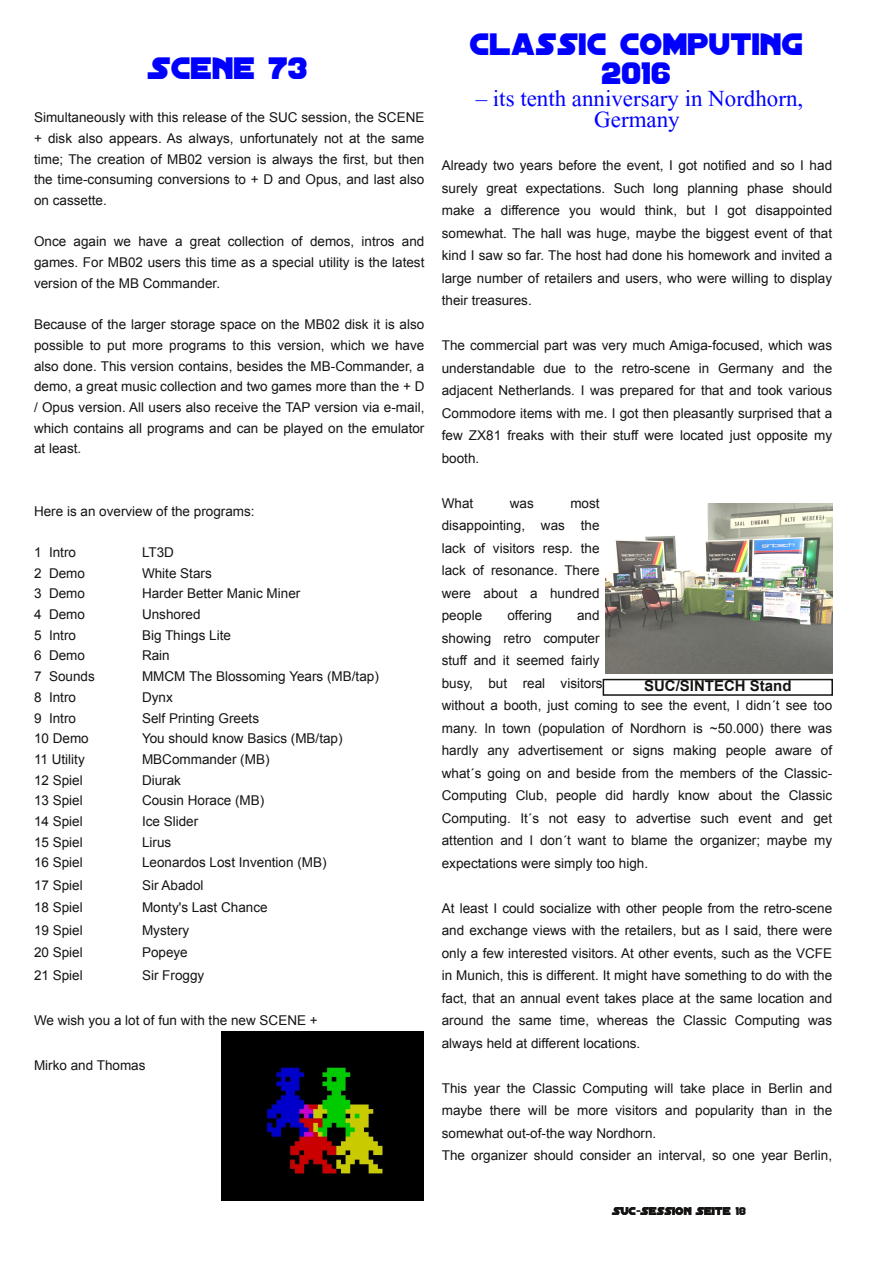
<style>
.page{position:relative;width:893px;height:1263px;background:#fff}
.page>*{position:absolute;margin:0;border:0;box-sizing:border-box;transform-origin:0 0}
.t1{font:33px/28px "Distant Galaxy";color:#00f;text-align:center}
.t2{font:28.5px/20.7px "Aparajita";color:#00f;text-align:center}
.t3{font:700 15px "Arial";color:#161413}
.t4{font:13.5px/22.5px "Arial";color:#161413;text-align:justify}
.t5{font:12px "Distant Galaxy";color:#161413}
</style>
<div class="page">
<img style="left:222px;top:1032px;width:201px;height:168px">
<img style="left:606px;top:504px;width:227px;height:169px">
<div style="left:603px;top:679px;width:230px;height:17px;border:2px solid #161413"></div>
<h1 class="t1" style="left:150px;top:55px;width:160px">SCENE 73</h1>
<p class="t4" style="left:34px;top:107px;width:392px;line-height:20.7px">Simultaneously with this release of the SUC session, the SCENE + disk also appears. As always, unfortunately not at the same time; The creation of MB02 version is always the first, but then the time-consuming conversions to + D and Opus, and last also on cassette.</p>
<p class="t4" style="left:34px;top:231px;width:392px;line-height:20.7px">Once again we have a great collection of demos, intros and games. For MB02 users this time as a special utility is the latest version of the MB Commander.</p>
<p class="t4" style="left:34px;top:314px;width:392px;line-height:20.7px">Because of the larger storage space on the MB02 disk it is also possible to put more programs to this version, which we have also done. This version contains, besides the MB-Commander, a demo, a great music collection and two games more than the + D / Opus version. All users also receive the TAP version via e-mail, which contains all programs and can be played on the emulator at least.</p>
<p class="t4" style="left:34px;top:500px;width:222px">Here is an overview of the programs:</p>
<p class="t4" style="left:34px;top:541px;width:44px">1 Intro</p>
<p class="t4" style="left:142px;top:541px;width:34px">LT3D</p>
<p class="t4" style="left:34px;top:562px;width:53px">2 Demo</p>
<p class="t4" style="left:142px;top:562px;width:71px">White Stars</p>
<p class="t4" style="left:34px;top:582px;width:53px">3 Demo</p>
<p class="t4" style="left:142px;top:582px;width:160px">Harder Better Manic Miner</p>
<p class="t4" style="left:34px;top:603px;width:53px">4 Demo</p>
<p class="t4" style="left:142px;top:603px;width:60px">Unshored</p>
<p class="t4" style="left:34px;top:624px;width:44px">5 Intro</p>
<p class="t4" style="left:142px;top:624px;width:91px">Big Things Lite</p>
<p class="t4" style="left:34px;top:644px;width:53px">6 Demo</p>
<p class="t4" style="left:142px;top:644px;width:29px">Rain</p>
<p class="t4" style="left:34px;top:665px;width:62px">7 Sounds</p>
<p class="t4" style="left:142px;top:665px;width:238px">MMCM The Blossoming Years (MB/tap)</p>
<p class="t4" style="left:34px;top:686px;width:44px">8 Intro</p>
<p class="t4" style="left:142px;top:686px;width:32px">Dynx</p>
<p class="t4" style="left:34px;top:707px;width:44px">9 Intro</p>
<p class="t4" style="left:142px;top:707px;width:119px">Self Printing Greets</p>
<p class="t4" style="left:34px;top:727px;width:56px">10 Demo</p>
<p class="t4" style="left:142px;top:727px;width:202px">You should know Basics (MB/tap)</p>
<p class="t4" style="left:34px;top:748px;width:52px">11 Utility</p>
<p class="t4" style="left:142px;top:748px;width:129px">MBCommander (MB)</p>
<p class="t4" style="left:34px;top:769px;width:50px">12 Spiel</p>
<p class="t4" style="left:142px;top:769px;width:41px">Diurak</p>
<p class="t4" style="left:34px;top:789px;width:50px">13 Spiel</p>
<p class="t4" style="left:142px;top:789px;width:124px">Cousin Horace (MB)</p>
<p class="t4" style="left:34px;top:810px;width:50px">14 Spiel</p>
<p class="t4" style="left:142px;top:810px;width:58px">Ice Slider</p>
<p class="t4" style="left:34px;top:831px;width:50px">15 Spiel</p>
<p class="t4" style="left:142px;top:831px;width:31px">Lirus</p>
<p class="t4" style="left:34px;top:851px;width:50px">16 Spiel</p>
<p class="t4" style="left:142px;top:851px;width:186px">Leonardos Lost Invention (MB)</p>
<p class="t4" style="left:34px;top:874px;width:50px">17 Spiel</p>
<p class="t4" style="left:142px;top:874px;width:63px">Sir Abadol</p>
<p class="t4" style="left:34px;top:896px;width:50px">18 Spiel</p>
<p class="t4" style="left:142px;top:896px;width:127px">Monty's Last Chance</p>
<p class="t4" style="left:34px;top:919px;width:50px">19 Spiel</p>
<p class="t4" style="left:142px;top:919px;width:49px">Mystery</p>
<p class="t4" style="left:34px;top:941px;width:50px">20 Spiel</p>
<p class="t4" style="left:142px;top:941px;width:47px">Popeye</p>
<p class="t4" style="left:34px;top:964px;width:50px">21 Spiel</p>
<p class="t4" style="left:142px;top:964px;width:64px">Sir Froggy</p>
<p class="t4" style="left:34px;top:1009px;width:285px">We wish you a lot of fun with the new SCENE +</p>
<p class="t4" style="left:34px;top:1054px;width:113px">Mirko and Thomas</p>
<h1 class="t1" style="left:470px;top:32px;width:335px">CLASSIC COMPUTING<br>2016</h1>
<h2 class="t2" style="left:476px;top:91px;width:329px">– its tenth anniversary in Nordhorn,<br>Germany</h2>
<p class="t4" style="left:442px;top:154px;width:392px">Already two years before the event, I got notified and so I had surely great expectations. Such long planning phase should make a difference you would think, but I got disappointed somewhat. The hall was huge, maybe the biggest event of that kind I saw so far. The host had done his homework and invited a large number of retailers and users, who were willing to display their treasures.</p>
<p class="t4" style="left:442px;top:334px;width:392px">The commercial part was very much Amiga-focused, which was understandable due to the retro-scene in Germany and the adjacent Netherlands. I was prepared for that and took various Commodore items with me. I got then pleasantly surprised that a few ZX81 freaks with their stuff were located just opposite my booth.</p>
<p class="t4" style="left:442px;top:492px;width:33px">What</p>
<p class="t4" style="left:510px;top:492px;width:26px">was</p>
<p class="t4" style="left:442px;top:492px;width:159px;text-indent:129px">most disappointing, was the lack of visitors resp. the lack of resonance. There were about a hundred people</p>
<p class="t4" style="left:507px;top:604px;width:46px">offering</p>
<p class="t4" style="left:442px;top:604px;width:392px;text-align:left;text-indent:135px">and<br>showing retro computer<br>stuff and it seemed fairly<br>busy, but real visitors<br>without a booth, just coming to see the event, I didn´t see too many. In town (population of Nordhorn is ~50.000) there was hardly any advertisement or signs making people aware of what´s going on and beside from the members of the Classic-Computing Club, people did hardly know about the Classic Computing. It´s not easy to advertise such event and get attention and I don´t want to blame the organizer; maybe my expectations were simply too high.</p>
<p class="t4" style="left:442px;top:897px;width:392px">At least I could socialize with other people from the retro-scene and exchange views with the retailers, but as I said, there were only a few interested visitors. At other events, such as the VCFE in Munich, this is different. It might have something to do with the fact, that an annual event takes place at the same location and around the same time, whereas the Classic Computing was always held at different locations.</p>
<p class="t4" style="left:442px;top:1077px;width:392px;text-align:left">This year the Classic Computing will take place in Berlin and maybe there will be more visitors and popularity than in the somewhat out-of-the way Nordhorn.<br>The organizer should consider an interval, so one year Berlin,</p>
<p class="t3" style="left:644px;top:678px;width:149px">SUC/SINTECH Stand</p>
<p class="t5" style="left:613px;top:1205px;width:135px">SUC‐SESSION SEITE 18</p>
</div>
